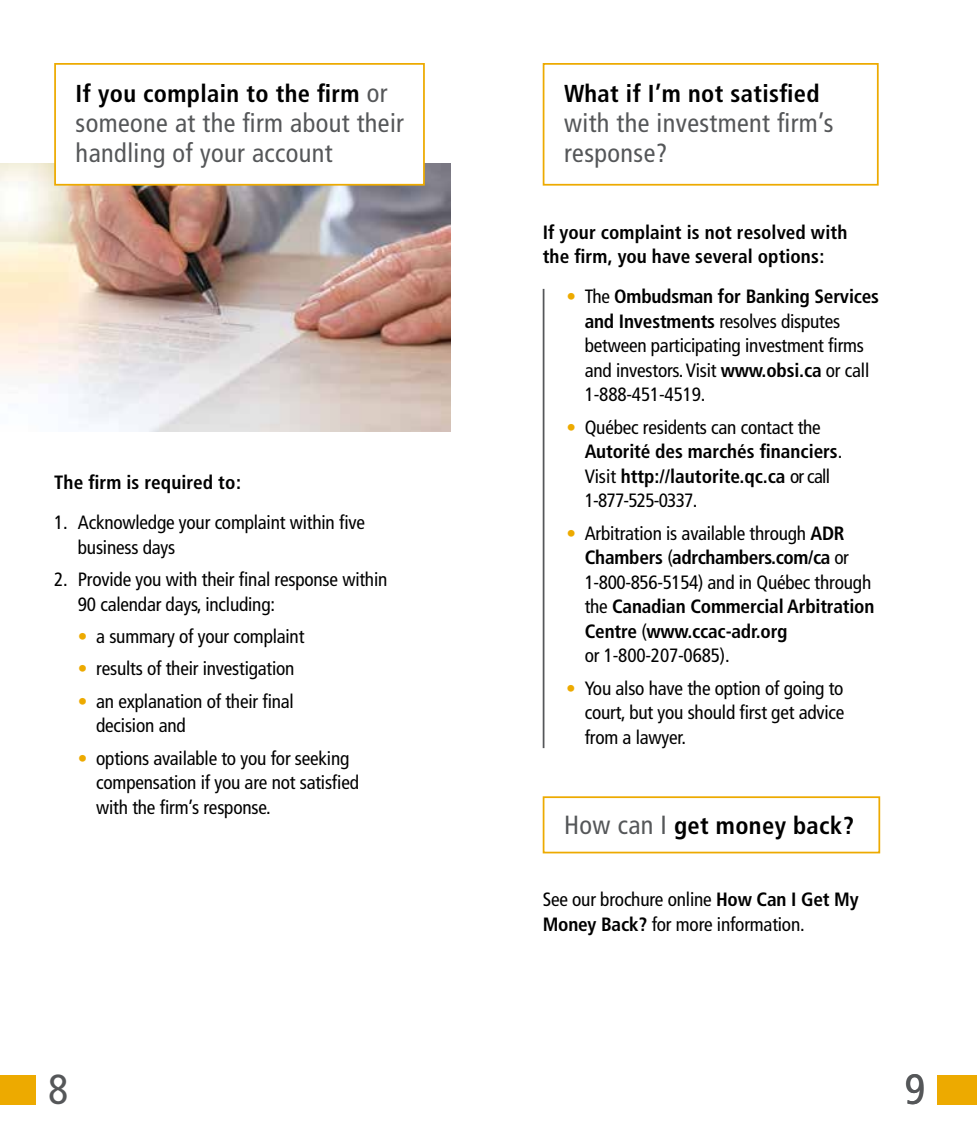
<style>
.page{position:relative;width:977px;height:1134px;background:#fff}
.page>*{position:absolute;margin:0;border:0;box-sizing:border-box;transform-origin:0 0}
.t1{font:condensed 42.35px "Frutiger";color:#555759}
.t2{font:condensed 42px "Frutiger";color:#555759}
.t3{font:condensed 26.25px/29.8px "Frutiger";letter-spacing:.015em;color:#555759}
.t4{font:700 condensed 24.5px "Frutiger";letter-spacing:.015em;color:#000}
.t5{font:condensed 19.25px/24.5px "Frutiger";letter-spacing:-.01em;color:#000}
.t6{font:700 condensed 19.25px/24.5px "Frutiger";letter-spacing:.005em;color:#000}
.s1{font-weight:400;font-size:26.25px;color:#555759}
.s2{color:#edaa00}
.s3{font-weight:700}
</style>
<div class="page">
<div style="left:0;top:1075px;width:35px;height:29px;background:#edaa00"></div>
<img style="left:0;top:163px;width:450px;height:269px">
<div style="left:542px;top:63px;width:336px;height:123px;background:#fff;border:2px solid #edaa00"></div>
<div style="left:54px;top:63px;width:371px;height:123px;background:#fff;border:2px solid #edaa00"></div>
<hr style="left:542px;top:289px;width:2px;height:459px;background:#555759">
<div style="left:937px;top:1075px;width:39px;height:29px;background:#edaa00"></div>
<div style="left:542px;top:796px;width:338px;height:57px;border:2px solid #edaa00"></div>
<p class="t4" style="left:76px;top:79px;width:313px">If you complain to the firm <span class="s1">or</span></p>
<h3 class="t3" style="left:76px;top:108px;width:330px">someone at the firm about their handling of your account</h3>
<p class="t6" style="left:54px;top:470px;width:188px">The firm is required to:</p>
<p class="t5" style="left:78px;top:511px;width:289px;text-indent:-24px">1. Acknowledge your complaint within five business days</p>
<p class="t5" style="left:78px;top:567px;width:311px;text-indent:-24px">2. Provide you with their final response within<br>90 calendar days, including:</p>
<p class="t5" style="left:78px;top:624px;width:228px"><span class="s2">•</span> a summary of your complaint</p>
<p class="t5" style="left:78px;top:657px;width:218px"><span class="s2">•</span> results of their investigation</p>
<p class="t5" style="left:96px;top:689px;width:199px;text-indent:-18px"><span class="s2">•</span> an explanation of their final decision and</p>
<p class="t5" style="left:96px;top:746px;width:264px;text-indent:-18px"><span class="s2">•</span> options available to you for seeking compensation if you are not satisfied with the firm’s response.</p>
<h2 class="t2" style="left:48px;top:1065px;width:22px">8</h2>
<p class="t4" style="left:564px;top:79px;width:257px">What if I’m not satisfied</p>
<h3 class="t3" style="left:564px;top:108px;width:271px">with the investment firm’s response?</h3>
<p class="t6" style="left:542px;top:220px;width:306px">If your complaint is not resolved with the firm, you have several options:</p>
<p class="t5" style="left:584px;top:285px;width:296px;text-indent:-18px"><span class="s2">•</span> The <span class="s3">Ombudsman for Banking Services and Investments</span> resolves disputes between participating investment firms and investors. Visit <span class="s3">www.obsi.ca</span> or call 1-888-451-4519.</p>
<p class="t5" style="left:584px;top:415px;width:259px;text-indent:-18px"><span class="s2">•</span> Québec residents can contact the<br><span class="s3">Autorité des marchés financiers</span>.<br>Visit <span class="s3">http://lautorite.qc.ca</span> or call<br>1-877-525-0337.</p>
<p class="t5" style="left:584px;top:521px;width:291px;text-indent:-18px"><span class="s2">•</span> Arbitration is available through <span class="s3">ADR Chambers</span> (<span class="s3">adrchambers.com/ca</span> or 1-800-856-5154) and in Québec through the <span class="s3">Canadian Commercial Arbitration Centre</span> (<span class="s3">www.ccac-adr.org<br></span>or 1-800-207-0685).</p>
<p class="t5" style="left:584px;top:676px;width:261px;text-align:justify;text-indent:-18px"><span class="s2">•</span> You also have the option of going to court, but you should first get advice from a lawyer.</p>
<p class="t4" style="left:564px;top:811px;width:291px"><span class="s1">How can I</span> get money back?</p>
<p class="t5" style="left:542px;top:888px;width:317px">See our brochure online <span class="s3">How Can I Get My<br>Money Back?</span> for more information.</p>
<h1 class="t1" style="left:904px;top:1065px;width:22px">9</h1>
</div>
